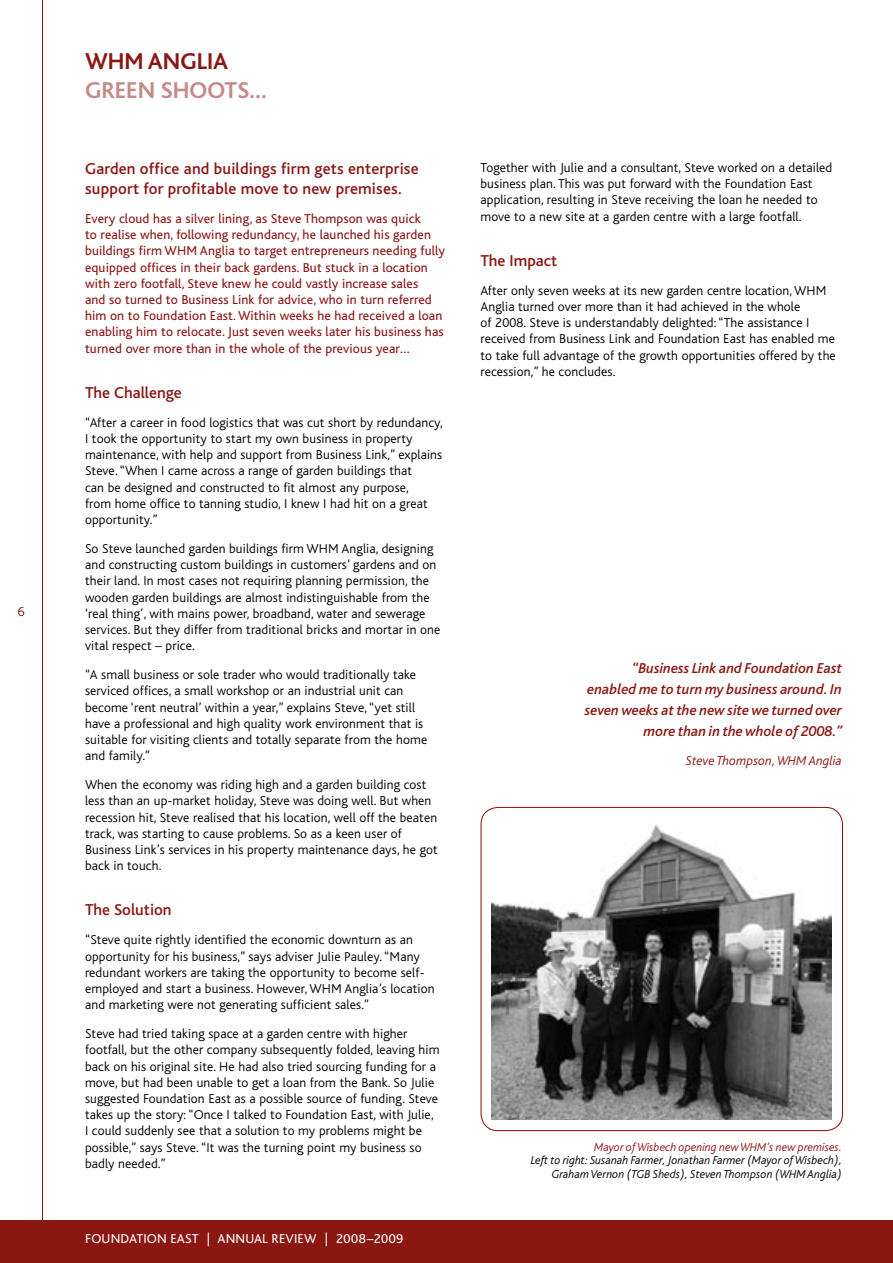
<style>
.page{position:relative;width:893px;height:1263px;background:#fff}
.page>*{position:absolute;margin:0;border:0;box-sizing:border-box;transform-origin:0 0}
.t1{font:700 24px "Bliss";color:#c58b89}
.t2{font:700 24px "Bliss";color:#8b1713}
.t3{font:500 16.5px/19.8px "Bliss";letter-spacing:.01em;color:#8b1713}
.t4{font:italic 500 15px/21px "Bliss";color:#8b1713;text-align:right}
.t5{font:300 13.5px/16.2px "Bliss";letter-spacing:.01em;color:#000}
.t6{font:13.5px/16.2px "Bliss";letter-spacing:.01em;color:#8b1713}
.t7{font:13.5px "Bliss";letter-spacing:.01em;color:#fff}
.t8{font:italic 300 13.5px "Bliss";color:#8b1713}
.t9{font:italic 300 12px/13.5px "Bliss";color:#000;text-align:right}
.t10{font:italic 300 12px "Bliss";color:#8b1713}
</style>
<div class="page">
<div style="left:0;top:1220px;width:893px;height:43px;background:#8b1713"></div>
<hr style="left:42px;top:0;width:1px;height:1263px;background:#8b1713">
<div style="left:480px;top:807px;width:363px;height:324px;border:1px solid #8b1713;border-radius:17px"></div>
<img style="left:492px;top:825px;width:340px;height:295px">
<h1 class="t2" style="left:85px;top:49px;width:123px">WHM ANGLIA</h1>
<h1 class="t1" style="left:85px;top:78px;width:15px">GREEN</h1>
<h1 class="t1" style="left:161px;top:78px;width:107px">SHOOTS…</h1>
<p class="t3" style="left:85px;top:159px;width:335px">Garden office and buildings firm gets enterprise support for profitable move to new premises.</p>
<p class="t6" style="left:85px;top:211px;width:362px">Every cloud has a silver lining, as Steve Thompson was quick<br>to realise when, following redundancy, he launched his garden buildings firm WHM Anglia to target entrepreneurs needing fully equipped offices in their back gardens. But stuck in a location with zero footfall, Steve knew he could vastly increase sales<br>and so turned to Business Link for advice, who in turn referred him on to Foundation East. Within weeks he had received a loan enabling him to relocate. Just seven weeks later his business has turned over more than in the whole of the previous year…</p>
<p class="t3" style="left:85px;top:383px;width:98px">The Challenge</p>
<p class="t5" style="left:85px;top:415px;width:359px">“After a career in food logistics that was cut short by redundancy, I took the opportunity to start my own business in property maintenance, with help and support from Business Link,” explains Steve. “When I came across a range of garden buildings that<br>can be designed and constructed to fit almost any purpose,<br>from home office to tanning studio, I knew I had hit on a great opportunity.”</p>
<p class="t5" style="left:85px;top:541px;width:357px">So Steve launched garden buildings firm WHM Anglia, designing and constructing custom buildings in customers’ gardens and on their land. In most cases not requiring planning permission, the wooden garden buildings are almost indistinguishable from the ‘real thing’, with mains power, broadband, water and sewerage services. But they differ from traditional bricks and mortar in one vital respect – price.</p>
<p class="t5" style="left:85px;top:667px;width:344px">“A small business or sole trader who would traditionally take serviced offices, a small workshop or an industrial unit can become ‘rent neutral’ within a year,” explains Steve, “yet still have a professional and high quality work environment that is suitable for visiting clients and totally separate from the home and family.”</p>
<p class="t5" style="left:85px;top:777px;width:354px">When the economy was riding high and a garden building cost less than an up-market holiday, Steve was doing well. But when recession hit, Steve realised that his location, well off the beaten track, was starting to cause problems. So as a keen user of Business Link’s services in his property maintenance days, he got back in touch.</p>
<p class="t3" style="left:85px;top:900px;width:88px">The Solution</p>
<p class="t5" style="left:85px;top:932px;width:351px">“Steve quite rightly identified the economic downturn as an opportunity for his business,” says adviser Julie Pauley. “Many redundant workers are taking the opportunity to become self&shy;employed and start a business. However, WHM Anglia’s location and marketing were not generating sufficient sales.”</p>
<p class="t5" style="left:85px;top:1026px;width:356px">Steve had tried taking space at a garden centre with higher footfall, but the other company subsequently folded, leaving him back on his original site. He had also tried sourcing funding for a move, but had been unable to get a loan from the Bank. So Julie suggested Foundation East as a possible source of funding. Steve takes up the story: “Once I talked to Foundation East, with Julie, I could suddenly see that a solution to my problems might be possible,” says Steve. “It was the turning point my business so badly needed.”</p>
<p class="t7" style="left:85px;top:1231px;width:320px">FOUNDATION EAST | ANNUAL REVIEW | 2008–2009</p>
<p class="t5" style="left:480px;top:160px;width:353px">Together with Julie and a consultant, Steve worked on a detailed business plan. This was put forward with the Foundation East application, resulting in Steve receiving the loan he needed to move to a new site at a garden centre with a large footfall.</p>
<p class="t3" style="left:480px;top:251px;width:78px">The Impact</p>
<p class="t5" style="left:480px;top:282px;width:357px">After only seven weeks at its new garden centre location, WHM Anglia turned over more than it had achieved in the whole<br>of 2008. Steve is understandably delighted: “The assistance I received from Business Link and Foundation East has enabled me to take full advantage of the growth opportunities offered by the recession,” he concludes.</p>
<p class="t4" style="left:585px;top:658px;width:259px">“Business Link and Foundation East enabled me to turn my business around. In seven weeks at the new site we turned over more than in the whole of 2008.”</p>
<p class="t8" style="left:686px;top:754px;width:158px">Steve Thompson, WHM Anglia</p>
<p class="t10" style="left:594px;top:1141px;width:250px">Mayor of Wisbech opening new WHM’s new premises.</p>
<p class="t9" style="left:531px;top:1154px;width:313px">Left to right: Susanah Farmer, Jonathan Farmer (Mayor of Wisbech),<br>Graham Vernon (TGB Sheds), Steven Thompson (WHM Anglia)</p>
</div>
